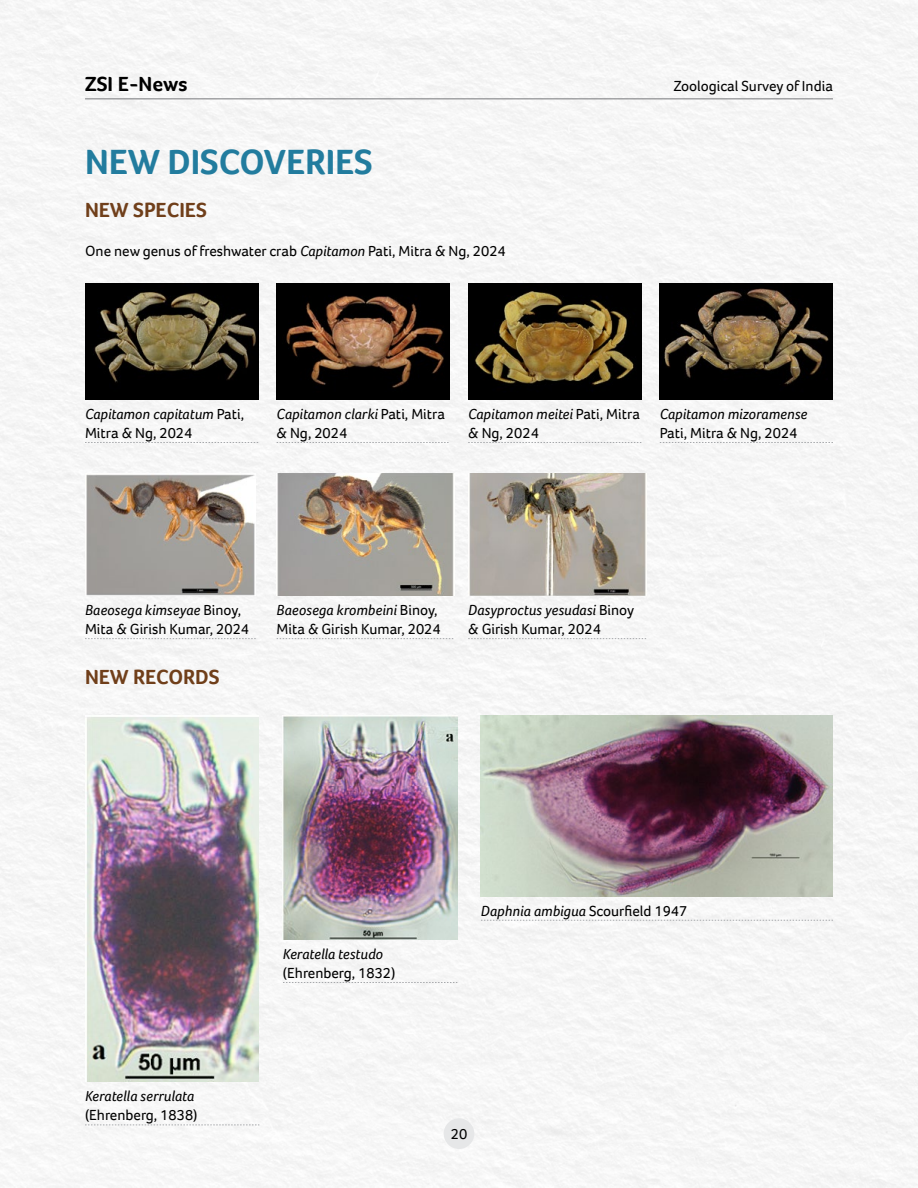
<style>
.page{position:relative;width:918px;height:1188px;background:#f6f6f6}
.page>*{position:absolute;margin:0;border:0;box-sizing:border-box;transform-origin:0 0}
.t1{font:700 36px "Foco";color:#227c9e}
.t2{font:700 21px "Foco";color:#703f1a}
.t3{font:700 21px "Foco";color:#000}
.t4{font:15px/19.5px "Foco";color:#000}
.t5{font:italic 15px/19.5px "Foco";color:#000}
.s1{font-style:italic}
.s2{font-style:normal}
</style>
<div class="page">
<img style="left:85px;top:284px;width:173px;height:115px">
<img style="left:277px;top:284px;width:173px;height:115px">
<img style="left:468px;top:284px;width:173px;height:115px">
<img style="left:660px;top:284px;width:173px;height:115px">
<img style="left:85px;top:473px;width:171px;height:122px">
<img style="left:277px;top:473px;width:178px;height:122px">
<img style="left:468px;top:473px;width:178px;height:122px">
<svg style="left:85px;top:442px;width:173px;height:1px"></svg>
<svg style="left:277px;top:442px;width:172px;height:1px"></svg>
<svg style="left:468px;top:442px;width:173px;height:1px"></svg>
<svg style="left:660px;top:442px;width:173px;height:1px"></svg>
<svg style="left:85px;top:638px;width:171px;height:1px"></svg>
<svg style="left:277px;top:638px;width:176px;height:1px"></svg>
<svg style="left:468px;top:638px;width:178px;height:1px"></svg>
<img style="left:85px;top:716px;width:174px;height:366px">
<svg style="left:85px;top:1125px;width:174px;height:1px"></svg>
<img style="left:283px;top:716px;width:174px;height:223px">
<svg style="left:283px;top:982px;width:174px;height:1px"></svg>
<img style="left:481px;top:716px;width:352px;height:181px">
<svg style="left:481px;top:920px;width:352px;height:1px"></svg>
<hr style="left:85px;top:98px;width:748px;height:1px;background:#77787b">
<div style="left:444px;top:1118px;width:30px;height:31px;background:#e6e7e8;border-radius:50%"></div>
<h2 class="t3" style="left:85px;top:72px;width:104px">ZSI E-News</h2>
<h1 class="t1" style="left:85px;top:141px;width:289px">NEW DISCOVERIES</h1>
<h2 class="t2" style="left:85px;top:197px;width:123px">NEW SPECIES</h2>
<p class="t4" style="left:85px;top:241px;width:422px">One new genus of freshwater crab <span class="s1">Capitamon</span> Pati, Mitra &amp; Ng, 2024</p>
<p class="t4" style="left:674px;top:76px;width:161px">Zoological Survey of India</p>
<p class="t5" style="left:85px;top:404px;width:161px">Capitamon capitatum <span class="s2">Pati,<br>Mitra &amp; Ng, 2024</span></p>
<p class="t4" style="left:277px;top:404px;width:170px"><span class="s1">Capitamon clarki</span> Pati, Mitra &amp; Ng, 2024</p>
<p class="t4" style="left:468px;top:404px;width:173px"><span class="s1">Capitamon meitei</span> Pati, Mitra &amp; Ng, 2024</p>
<p class="t5" style="left:660px;top:404px;width:149px">Capitamon mizoramense</p>
<p class="t4" style="left:660px;top:423px;width:139px">Pati, Mitra &amp; Ng, 2024</p>
<p class="t4" style="left:85px;top:600px;width:166px"><span class="s1">Baeosega kimseyae</span> Binoy,<br>Mita &amp; Girish Kumar, 2024</p>
<p class="t4" style="left:277px;top:600px;width:166px"><span class="s1">Baeosega krombeini</span> Binoy,<br>Mita &amp; Girish Kumar, 2024</p>
<p class="t4" style="left:468px;top:600px;width:167px"><span class="s1">Dasyproctus yesudasi</span> Binoy &amp; Girish Kumar, 2024</p>
<h2 class="t2" style="left:85px;top:664px;width:136px">NEW RECORDS</h2>
<p class="t5" style="left:85px;top:1086px;width:111px">Keratella serrulata</p>
<p class="t4" style="left:85px;top:1105px;width:114px">(Ehrenberg, 1838)</p>
<p class="t5" style="left:283px;top:944px;width:102px">Keratella testudo</p>
<p class="t4" style="left:283px;top:963px;width:114px">(Ehrenberg, 1832)</p>
<p class="t5" style="left:481px;top:901px;width:208px">Daphnia ambigua <span class="s2">Scourfield 1947</span></p>
<p class="t4" style="left:451px;top:1124px;width:18px">20</p>
</div>
